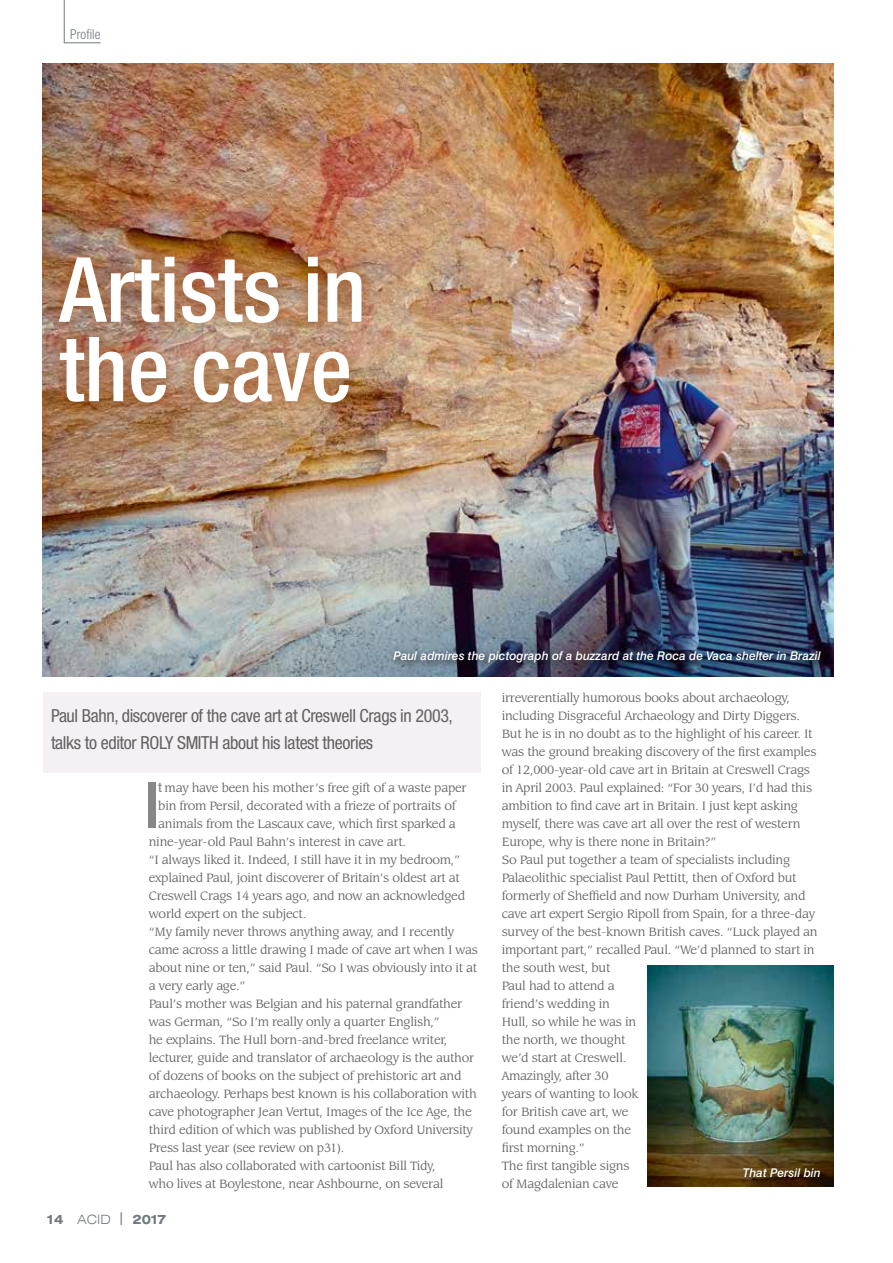
<style>
.page{position:relative;width:893px;height:1263px;background:#fff}
.page>*{position:absolute;margin:0;border:0;box-sizing:border-box;transform-origin:0 0}
.t1{font:500 condensed 90px/79.5px "Helvetica Neue";color:#fff}
.t2{font:500 condensed 63.75px "Helvetica Neue";color:#868786}
.t3{font:condensed 18px/27px "Helvetica Neue";letter-spacing:-.02em;color:#626261}
.t4{font:300 condensed 13.5px "Helvetica Neue";letter-spacing:.005em;color:#6e7981}
.t5{font:13.35px/18px "Leawood IT Cby BT";letter-spacing:-.02em;color:#626261}
.t6{font:700 expanded 12.75px "Swiss 721 BT";letter-spacing:-.09em;color:#6e7981}
.t7{font:italic 500 12px "Swiss 721 BT";color:#fff}
.s1{font-family:"Helvetica Neue";font-weight:500;font-stretch:condensed;color:#868786}
.s2{font-weight:300}
.s3{font-family:"Lubalin Graph IT Cby BT";font-weight:500;font-stretch:normal}
</style>
<div class="page">
<img style="left:43px;top:64px;width:790px;height:612px">
<hr style="left:64px;top:42px;width:37px;height:1px;background:#6e7981">
<hr style="left:64px;top:0;width:1px;height:43px;background:#6e7981">
<div style="left:44px;top:241px;width:333px;height:177px;background:#984611;opacity:.81"></div>
<div style="left:43px;top:692px;width:437px;height:80px;background:#f5f0f4"></div>
<img style="left:647px;top:966px;width:186px;height:220px">
<div style="left:388px;top:646px;width:442px;height:27px;background:#000;opacity:.75"></div>
<div style="left:738px;top:1162px;width:92px;height:25px;background:#000;opacity:.75"></div>
<p class="t4" style="left:70px;top:26px;width:32px">Profile</p>
<h1 class="t1" style="left:60px;top:249px;width:308px">Artists in the cave</h1>
<p class="t7" style="left:393px;top:648px;width:429px">Paul admires the pictograph of a buzzard at the Roca de Vaca shelter in Brazil</p>
<h3 class="t3" style="left:51px;top:701px;width:403px">Paul Bahn, discoverer of the cave art at Creswell Crags in 2003, talks to editor ROLY SMITH about his latest theories</h3>
<h2 class="t2" style="left:145px;top:767px;width:16px">I</h2>
<p class="t5" style="left:158px;top:779px;width:310px"><span class="s1">t</span> may have been his mother’s free gift of a waste paper</p>
<p class="t5" style="left:158px;top:797px;width:299px">bin from Persil, decorated with a frieze of portraits of</p>
<p class="t5" style="left:158px;top:815px;width:299px">animals from the Lascaux cave, which first sparked a</p>
<p class="t5" style="left:149px;top:833px;width:259px">nine-year-old Paul Bahn’s interest in cave art.</p>
<p class="t5" style="left:149px;top:851px;width:313px">“I always liked it. Indeed, I still have it in my bedroom,”</p>
<p class="t5" style="left:149px;top:869px;width:313px">explained Paul, joint discoverer of Britain’s oldest art at</p>
<p class="t5" style="left:149px;top:887px;width:318px">Creswell Crags 14 years ago, and now an acknowledged</p>
<p class="t5" style="left:149px;top:905px;width:159px">world expert on the subject.</p>
<p class="t5" style="left:149px;top:923px;width:307px">“My family never throws anything away, and I recently</p>
<p class="t5" style="left:149px;top:941px;width:331px">came across a little drawing I made of cave art when I was</p>
<p class="t5" style="left:149px;top:959px;width:330px">about nine or ten,” said Paul. “So I was obviously into it at</p>
<p class="t5" style="left:149px;top:977px;width:98px">a very early age.”</p>
<p class="t5" style="left:149px;top:995px;width:315px">Paul’s mother was Belgian and his paternal grandfather</p>
<p class="t5" style="left:149px;top:1013px;width:292px">was German, “So I’m really only a quarter English,”</p>
<p class="t5" style="left:149px;top:1031px;width:300px">he explains. The Hull born-and-bred freelance writer,</p>
<p class="t5" style="left:149px;top:1049px;width:327px">lecturer, guide and translator of archaeology is the author</p>
<p class="t5" style="left:149px;top:1067px;width:314px">of dozens of books on the subject of prehistoric art and</p>
<p class="t5" style="left:149px;top:1085px;width:329px">archaeology. Perhaps best known is his collaboration with</p>
<p class="t5" style="left:149px;top:1103px;width:324px">cave photographer Jean Vertut, Images of the Ice Age, the</p>
<p class="t5" style="left:149px;top:1121px;width:326px">third edition of which was published by Oxford University</p>
<p class="t5" style="left:149px;top:1139px;width:197px">Press last year (see review on p31).</p>
<p class="t5" style="left:149px;top:1157px;width:288px">Paul has also collaborated with cartoonist Bill Tidy,</p>
<p class="t5" style="left:149px;top:1175px;width:296px">who lives at Boylestone, near Ashbourne, on several</p>
<p class="t6" style="left:46px;top:1211px;width:122px">14 <span class="s2">ACID</span> <span class="s3">|</span> 2017</p>
<p class="t5" style="left:502px;top:689px;width:317px">irreverentially humorous books about archaeology, including Disgraceful Archaeology and Dirty Diggers.<br>But he is in no doubt as to the highlight of his career. It was the ground breaking discovery of the first examples of 12,000-year-old cave art in Britain at Creswell Crags in April 2003. Paul explained: “For 30 years, I’d had this ambition to find cave art in Britain. I just kept asking myself, there was cave art all over the rest of western Europe, why is there none in Britain?”<br>So Paul put together a team of specialists including Palaeolithic specialist Paul Pettitt, then of Oxford but formerly of Sheffield and now Durham University, and cave art expert Sergio Ripoll from Spain, for a three-day survey of the best-known British caves. “Luck played an important part,” recalled Paul. “We’d planned to start in the south west, but<br>Paul had to attend a<br>friend’s wedding in<br>Hull, so while he was in<br>the north, we thought<br>we’d start at Creswell.<br>Amazingly, after 30<br>years of wanting to look<br>for British cave art, we<br>found examples on the<br>first morning.”<br>The first tangible signs<br>of Magdalenian cave</p>
<p class="t7" style="left:743px;top:1165px;width:79px">That Persil bin</p>
</div>
